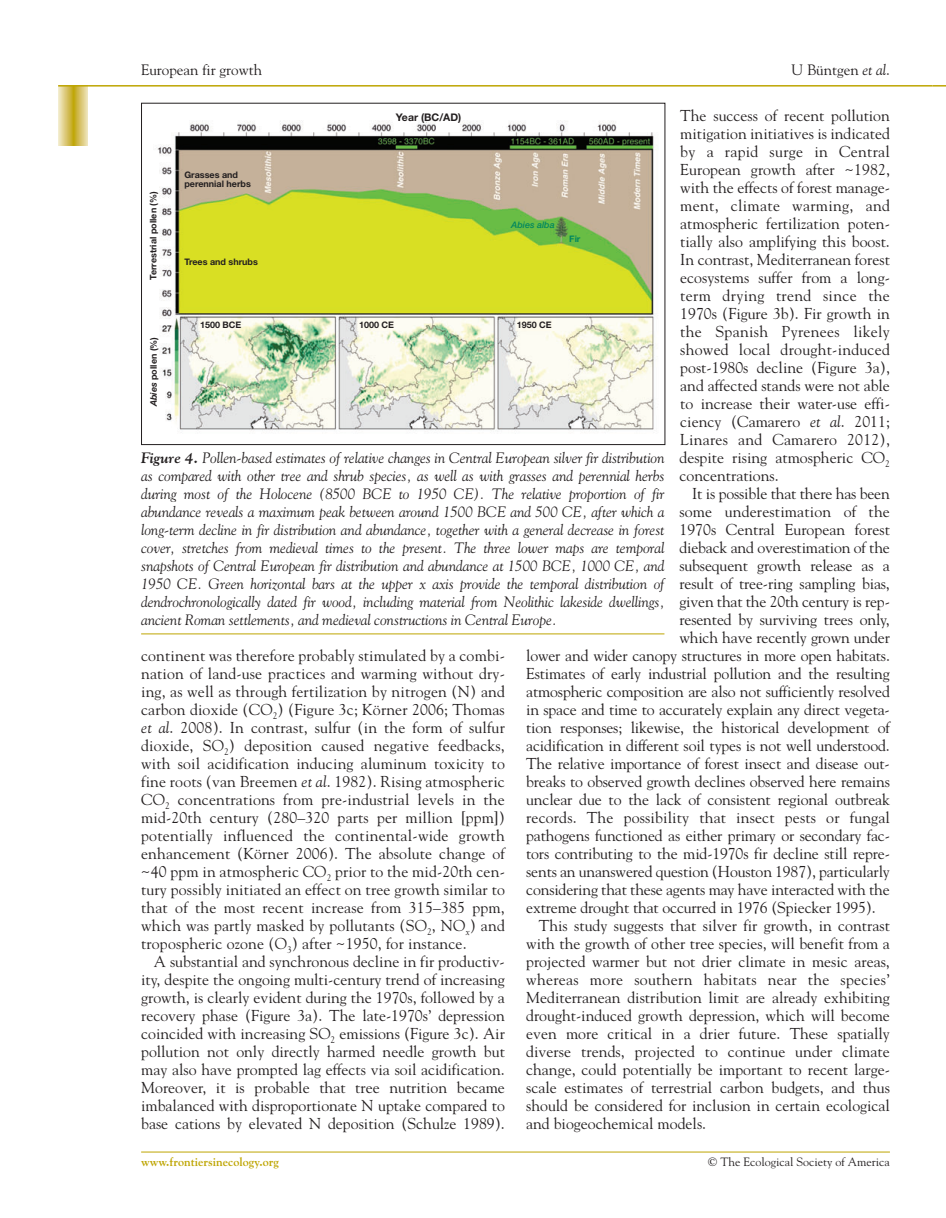
<style>
.page{position:relative;width:946px;height:1218px;background:#fff}
.page>*{position:absolute;margin:0;border:0;box-sizing:border-box;transform-origin:0 0}
.t1{font:15.75px/18px "Goudy";letter-spacing:-.01em;color:#231f20;text-align:justify}
.t2{font:15.75px "Goudy";letter-spacing:.01em;color:#231f20}
.t3{font:15.75px "Goudy";letter-spacing:.02em;color:#231f20}
.t4{font:italic 15px/18px "Goudy";letter-spacing:-.005em;color:#231f20;text-align:justify}
.t5{font:15px "Goudy";color:#231f20}
.t6{font:12px "Goudy";color:#231f20}
.t7{font:700 12px "Goudy";color:#bea502}
.t8{font:700 10.5px "Helvetica Neue";color:#231f20}
.t9{font:700 9px/9px "Helvetica Neue";color:#231f20}
.t10{font:italic 500 9px "Helvetica Neue";color:#00875e}
.t11{font:700 9px "Helvetica Neue";color:#00875e}
.s1{font-style:italic}
.s2{font-weight:700}
</style>
<div class="page">
<svg style="left:932px;top:85px;width:13px;height:2px"></svg>
<svg style="left:58px;top:87px;width:30px;height:58px;background:#d9c66e"></svg>
<hr style="left:58px;top:85px;width:874px;height:2px;background:#bea502">
<hr style="left:141px;top:1151px;width:748px;height:1px;background:#bea502">
<img style="left:157px;top:120px;width:497px;height:310px">
<hr style="left:141px;top:633px;width:523px;height:1px;background:#bea502">
<p class="t5" style="left:141px;top:64px;width:122px">European fir growth</p>
<p class="t5" style="left:791px;top:64px;width:100px">U Büntgen <span class="s1">et al</span>.</p>
<p class="t1" style="left:679px;top:108px;width:212px">The success of recent pollution mitigation initiatives is indicated by a rapid surge in Central European growth after ~1982, with the effects of forest manage&shy;ment, climate warming, and atmospheric fertilization poten&shy;tially also amplifying this boost.<br>In contrast, Mediterranean forest ecosystems suffer from a long&shy;term drying trend since the 1970s (Figure 3b). Fir growth in the Spanish Pyrenees likely showed local drought-induced post-1980s decline (Figure 3a), and affected stands were not able to increase their water-use effi&shy;ciency (Camarero <span class="s1">et al</span>. 2011; Linares and Camarero 2012), despite rising atmospheric CO<sub>2 </sub>concentrations.</p>
<p class="t1" style="left:692px;top:486px;width:199px">It is possible that there has been</p>
<p class="t2" style="left:679px;top:505px;width:212px">some underestimation of the</p>
<p class="t1" style="left:679px;top:522px;width:212px">1970s Central European forest</p>
<p class="t1" style="left:679px;top:540px;width:212px">dieback and overestimation of the</p>
<p class="t1" style="left:679px;top:558px;width:212px">subsequent growth release as a</p>
<p class="t1" style="left:679px;top:576px;width:212px">result of tree-ring sampling bias,</p>
<p class="t1" style="left:679px;top:594px;width:212px">given that the 20th century is rep-</p>
<p class="t1" style="left:679px;top:612px;width:212px">resented by surviving trees only,</p>
<p class="t1" style="left:679px;top:630px;width:212px">which have recently grown under</p>
<p class="t1" style="left:526px;top:648px;width:365px">lower and wider canopy structures in more open habitats.</p>
<p class="t1" style="left:526px;top:666px;width:365px">Estimates of early industrial pollution and the resulting</p>
<p class="t1" style="left:526px;top:684px;width:365px">atmospheric composition are also not sufficiently resolved</p>
<p class="t1" style="left:526px;top:702px;width:365px">in space and time to accurately explain any direct vegeta-</p>
<p class="t1" style="left:526px;top:720px;width:365px">tion responses; likewise, the historical development of</p>
<p class="t1" style="left:526px;top:738px;width:365px">acidification in different soil types is not well understood.</p>
<p class="t1" style="left:526px;top:756px;width:365px">The relative importance of forest insect and disease out-</p>
<p class="t1" style="left:526px;top:774px;width:365px">breaks to observed growth declines observed here remains</p>
<p class="t1" style="left:526px;top:792px;width:365px">unclear due to the lack of consistent regional outbreak</p>
<p class="t2" style="left:526px;top:811px;width:365px">records. The possibility that insect pests or fungal</p>
<p class="t1" style="left:526px;top:828px;width:365px">pathogens functioned as either primary or secondary fac-</p>
<p class="t1" style="left:526px;top:846px;width:365px">tors contributing to the mid-1970s fir decline still repre-</p>
<p class="t1" style="left:526px;top:864px;width:365px">sents an unanswered question (Houston 1987), particularly</p>
<p class="t1" style="left:526px;top:882px;width:365px">considering that these agents may have interacted with the</p>
<p class="t1" style="left:526px;top:900px;width:351px">extreme drought that occurred in 1976 (Spiecker 1995).</p>
<p class="t1" style="left:539px;top:918px;width:352px">This study suggests that silver fir growth, in contrast</p>
<p class="t1" style="left:526px;top:936px;width:365px">with the growth of other tree species, will benefit from a</p>
<p class="t1" style="left:526px;top:954px;width:365px">projected warmer but not drier climate in mesic areas,</p>
<p class="t3" style="left:526px;top:973px;width:365px">whereas more southern habitats near the species’</p>
<p class="t1" style="left:526px;top:990px;width:365px">Mediterranean distribution limit are already exhibiting</p>
<p class="t1" style="left:526px;top:1008px;width:365px">drought-induced growth depression, which will become</p>
<p class="t1" style="left:526px;top:1026px;width:365px">even more critical in a drier future. These spatially</p>
<p class="t1" style="left:526px;top:1044px;width:365px">diverse trends, projected to continue under climate</p>
<p class="t1" style="left:526px;top:1062px;width:365px">change, could potentially be important to recent large-</p>
<p class="t1" style="left:526px;top:1080px;width:365px">scale estimates of terrestrial carbon budgets, and thus</p>
<p class="t1" style="left:526px;top:1098px;width:365px">should be considered for inclusion in certain ecological</p>
<p class="t1" style="left:526px;top:1116px;width:181px">and biogeochemical models.</p>
<p class="t8" style="left:396px;top:113px;width:67px">Year (BC/AD)</p>
<p class="t9" style="left:184px;top:171px;width:68px">Grasses and perennial herbs</p>
<p class="t9" style="left:150px;top:280px;width:90px;rotate:-90deg">Terrestrial pollen (%)</p>
<p class="t10" style="left:511px;top:222px;width:45px">Abies alba</p>
<p class="t11" style="left:569px;top:236px;width:13px">Fir</p>
<p class="t9" style="left:184px;top:258px;width:75px">Trees and shrubs</p>
<p class="t9" style="left:200px;top:320px;width:43px">1500 BCE</p>
<p class="t9" style="left:359px;top:320px;width:37px">1000 CE</p>
<p class="t9" style="left:516px;top:320px;width:37px">1950 CE</p>
<p class="t9" style="left:150px;top:406px;width:71px;rotate:-90deg"><span class="s1">Abies</span> pollen (%)</p>
<p class="t4" style="left:141px;top:450px;width:525px"><span class="s2">Figure 4.</span> Pollen-based estimates of relative changes in Central European silver fir distribution as compared with other tree and shrub species, as well as with grasses and perennial herbs during most of the Holocene (8500 BCE to 1950 CE). The relative proportion of fir abundance reveals a maximum peak between around 1500 BCE and 500 CE, after which a long-term decline in fir distribution and abundance, together with a general decrease in forest cover, stretches from medieval times to the present. The three lower maps are temporal snapshots of Central European fir distribution and abundance at 1500 BCE, 1000 CE, and 1950 CE. Green horizontal bars at the upper x axis provide the temporal distribution of dendrochronologically dated fir wood, including material from Neolithic lakeside dwellings, ancient Roman settlements, and medieval constructions in Central Europe.</p>
<p class="t1" style="left:141px;top:648px;width:365px">continent was therefore probably stimulated by a combi&shy;nation of land-use practices and warming without dry&shy;ing, as well as through fertilization by nitrogen (N) and carbon dioxide (CO<sub>2</sub>) (Figure 3c; Körner 2006; Thomas <span class="s1">et al</span>. 2008). In contrast, sulfur (in the form of sulfur dioxide, SO<sub>2</sub>) deposition caused negative feedbacks, with soil acidification inducing aluminum toxicity to fine roots (van Breemen <span class="s1">et al</span>. 1982). Rising atmospheric CO<sub>2</sub> concentrations from pre-industrial levels in the mid-20th century (280–320 parts per million [ppm]) potentially influenced the continental-wide growth enhancement (Körner 2006). The absolute change of ~40 ppm in atmospheric CO<sub>2</sub> prior to the mid-20th cen&shy;tury possibly initiated an effect on tree growth similar to that of the most recent increase from 315–385 ppm, which was partly masked by pollutants (SO<sub>2</sub>, NO<sub>x</sub>) and tropospheric ozone (O<sub>3</sub>) after ~1950, for instance.</p>
<p class="t1" style="left:141px;top:954px;width:365px;text-indent:13px">A substantial and synchronous decline in fir productiv&shy;ity, despite the ongoing multi-century trend of increasing growth, is clearly evident during the 1970s, followed by a recovery phase (Figure 3a). The late-1970s’ depression coincided with increasing SO<sub>2</sub> emissions (Figure 3c). Air pollution not only directly harmed needle growth but may also have prompted lag effects via soil acidification.<br>Moreover, it is probable that tree nutrition became imbalanced with disproportionate N uptake compared to base cations by elevated N deposition (Schulze 1989).</p>
<p class="t7" style="left:141px;top:1157px;width:139px">www.frontiersinecology.org</p>
<p class="t6" style="left:708px;top:1157px;width:183px">© The Ecological Society of America</p>
</div>
